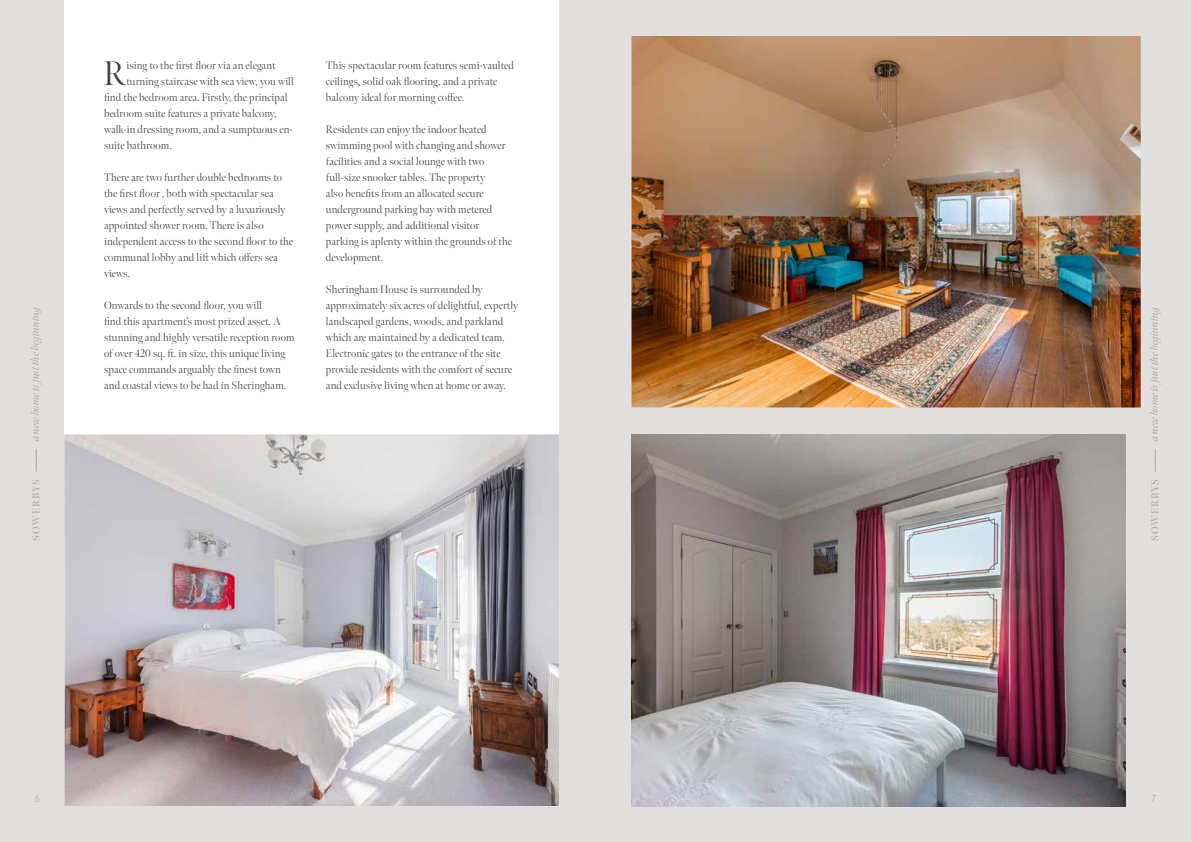
<style>
.page{position:relative;width:1191px;height:842px;background:#fff}
.page>*{position:absolute;margin:0;border:0;box-sizing:border-box;transform-origin:0 0}
.t1{font:300 34px "Meno Banner";color:#434141}
.t2{font:300 11px/16px "Meno Banner";letter-spacing:.01em;color:#434141}
.t3{font:italic 11px "Meno Banner";letter-spacing:-.01em;color:#ada8a0}
.t4{font:600 10px "Meno Banner";letter-spacing:.08em;color:#ada8a0}
.t5{font:300 10px "Quasimoda";color:#ada8a0}
</style>
<div class="page">
<div style="left:0;top:0;width:595px;height:842px;background:#e2e0df"></div>
<div style="left:595px;top:0;width:596px;height:842px;background:#e2e0df"></div>
<svg style="left:36px;top:449px;width:1px;height:22px"></svg>
<svg style="left:1155px;top:449px;width:1px;height:22px"></svg>
<div style="left:65px;top:0;width:494px;height:434px;background:#fff"></div>
<img style="left:631px;top:434px;width:494px;height:372px">
<img style="left:65px;top:434px;width:494px;height:372px">
<img style="left:631px;top:36px;width:509px;height:371px">
<h1 class="t1" style="left:103px;top:53px;width:24px">R</h1>
<p class="t2" style="left:126px;top:58px;width:151px">ising to the first floor via an elegant</p>
<p class="t2" style="left:326px;top:58px;width:189px">This spectacular room features semi-vaulted ceilings, solid oak flooring, and a private balcony ideal for morning coffee.</p>
<p class="t2" style="left:326px;top:122px;width:187px">Residents can enjoy the indoor heated swimming pool with changing and shower facilities and a social lounge with two full-size snooker tables. The property<br>also benefits from an allocated secure underground parking bay with metered power supply, and additional visitor parking is aplenty within the grounds of the development.</p>
<p class="t2" style="left:326px;top:282px;width:194px">Sheringham House is surrounded by approximately six acres of delightful, expertly landscaped gardens, woods, and parkland which are maintained by a dedicated team.<br>Electronic gates to the entrance of the site provide residents with the comfort of secure and exclusive living when at home or away.</p>
<p class="t2" style="left:126px;top:74px;width:169px">turning staircase with sea view, you will</p>
<p class="t2" style="left:104px;top:90px;width:185px">find the bedroom area. Firstly, the principal</p>
<p class="t2" style="left:104px;top:106px;width:174px">bedroom suite features a private balcony,</p>
<p class="t2" style="left:104px;top:122px;width:190px">walk-in dressing room, and a sumptuous en-</p>
<p class="t2" style="left:104px;top:138px;width:69px">suite bathroom.</p>
<p class="t2" style="left:104px;top:170px;width:190px">There are two further double bedrooms to the first floor , both with spectacular sea views and perfectly served by a luxuriously appointed shower room. There is also independent access to the second floor to the communal lobby and lift which offers sea views.</p>
<p class="t2" style="left:104px;top:298px;width:192px">Onwards to the second floor, you will<br>find this apartment’s most prized asset. A stunning and highly versatile reception room of over 420 sq. ft. in size, this unique living space commands arguably the finest town and coastal views to be had in Sheringham.</p>
<p class="t3" style="left:29px;top:441px;width:138px;rotate:-90deg">a new home is just the beginning</p>
<p class="t3" style="left:1147px;top:441px;width:138px;rotate:-90deg">a new home is just the beginning</p>
<p class="t4" style="left:30px;top:541px;width:63px;rotate:-90deg">SOWERBYS</p>
<p class="t4" style="left:1149px;top:541px;width:63px;rotate:-90deg">SOWERBYS</p>
<p class="t5" style="left:35px;top:791px;width:7px">6</p>
<p class="t5" style="left:1151px;top:791px;width:6px">7</p>
</div>
